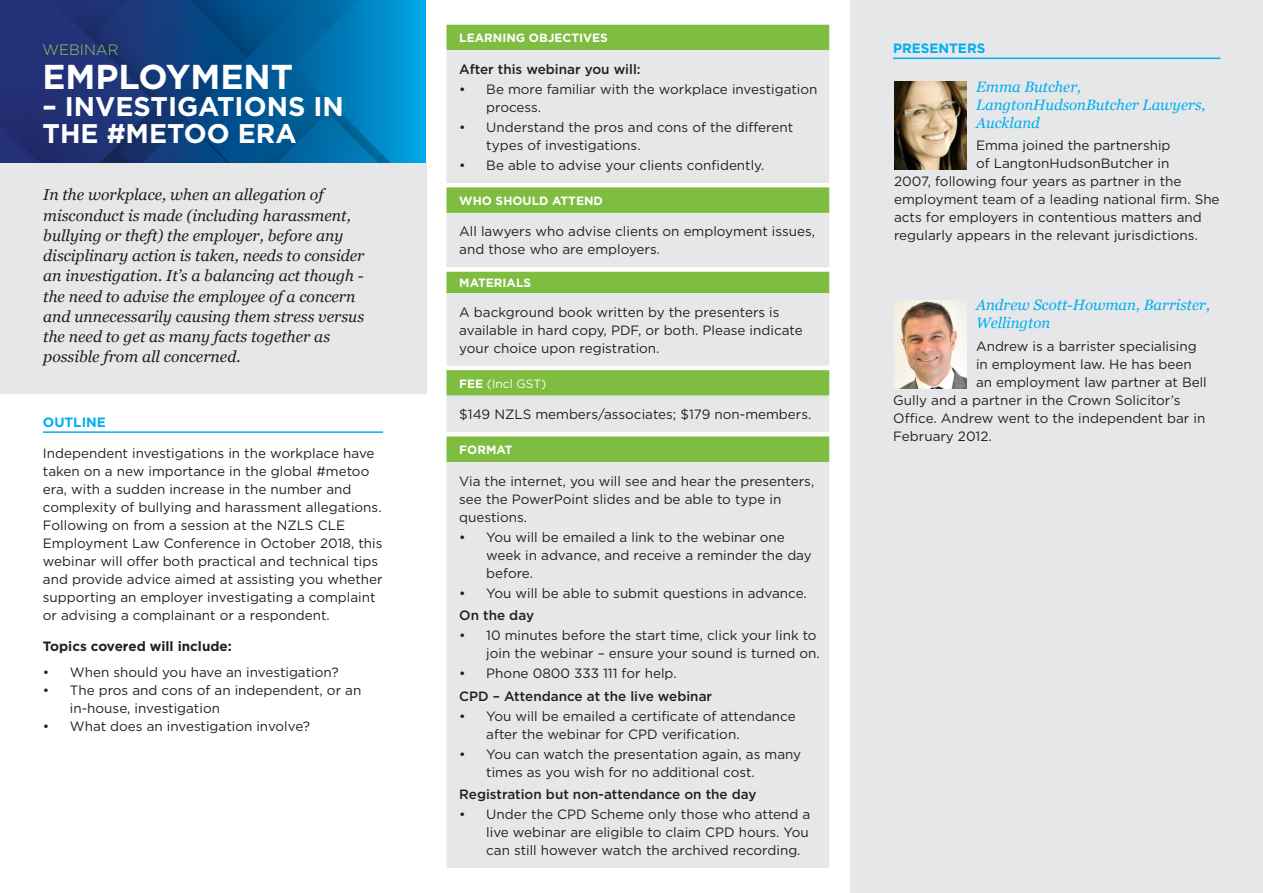
<style>
.page{position:relative;width:1263px;height:893px;background:#fff}
.page>*{position:absolute;margin:0;border:0;box-sizing:border-box;transform-origin:0 0}
.t1{font:700 34.5px "Gotham";color:#fff}
.t2{font:700 27px/27px "Gotham";color:#fff}
.Inside__Introduction{font:italic 15.75px/20.2px "Georgia";color:#231f20}
.Body_Copy{font:italic 15px/18px "Georgia";color:#00aeef}
.t3{font:300 15px "Gotham";color:#99c862}
.Body_Copy-2{font:13.5px/18px "Gotham";color:#231f20}
.Inside__Text{font:13.5px/18px "Gotham";color:#231f20}
.Inside__Text-2{font:500 13.5px "Gotham";color:#231f20}
.Body_Copy-3{font:700 13.5px "Gotham";color:#231f20}
.Body_Highlight{font:500 13.5px "Gotham";color:#231f20}
.Sub_Heading_01{font:700 13.5px "Gotham";color:#00aeef}
.Bullet_Point{font:500 13.5px "Gotham";color:#231f20}
.t4{font:700 12px "Gotham";color:#fff}
.t5{font:12px "Gotham";color:#fff}
.s1{font-weight:700}
</style>
<div class="page">
<div style="left:851px;top:0;width:412px;height:893px;background:#e6e7e9"></div>
<div style="left:0;top:162px;width:426px;height:231px;background:#e6e7e9"></div>
<img style="left:0;top:0;width:426px;height:162px">
<hr style="left:43px;top:431px;width:340px;height:2px;background:#00aeef">
<div style="left:446px;top:25px;width:383px;height:25px;background:#7fbd41"></div>
<svg style="left:446px;top:50px;width:383px;height:818px;background:#dae2d5"></svg>
<img style="left:894px;top:81px;width:72px;height:88px">
<img style="left:894px;top:300px;width:72px;height:88px">
<hr style="left:893px;top:58px;width:327px;height:1px;background:#00aeef">
<p class="t3" style="left:43px;top:40px;width:78px">WEBINAR</p>
<p class="t1" style="left:43px;top:54px;width:252px">EMPLOYMENT</p>
<p class="t2" style="left:43px;top:93px;width:303px">– INVESTIGATIONS IN<br>THE #METOO ERA</p>
<p class="Inside__Introduction" style="left:43px;top:185px;width:323px">In the workplace, when an allegation of misconduct is made (including harassment, bullying or theft) the employer, before any disciplinary action is taken, needs to consider an investigation. It’s a balancing act though - the need to advise the employee of a concern and unnecessarily causing them stress versus the need to get as many facts together as possible from all concerned.</p>
<p class="Sub_Heading_01" style="left:43px;top:413px;width:65px">OUTLINE</p>
<p class="Body_Copy-2" style="left:43px;top:444px;width:341px">Independent investigations in the workplace have taken on a new importance in the global #metoo era, with a sudden increase in the number and complexity of bullying and harassment allegations.<br>Following on from a session at the NZLS CLE Employment Law Conference in October 2018, this webinar will offer both practical and technical tips and provide advice aimed at assisting you whether supporting an employer investigating a complaint or advising a complainant or a respondent.</p>
<p class="Body_Copy-3" style="left:43px;top:637px;width:190px">Topics covered will include:</p>
<p class="Body_Copy-2" style="left:43px;top:663px;width:297px">• When should you have an investigation?</p>
<p class="Body_Copy-2" style="left:70px;top:681px;width:293px;text-indent:-27px">• The pros and cons of an independent, or an in-house, investigation</p>
<p class="Body_Copy-2" style="left:43px;top:717px;width:269px">• What does an investigation involve?</p>
<p class="t4" style="left:459px;top:30px;width:150px">LEARNING OBJECTIVES</p>
<p class="Body_Highlight" style="left:459px;top:60px;width:183px">After this webinar you will:</p>
<p class="Body_Copy-2" style="left:486px;top:80px;width:333px;text-indent:-27px">• Be more familiar with the workplace investigation process.</p>
<p class="Body_Copy-2" style="left:486px;top:118px;width:308px;text-indent:-27px">• Understand the pros and cons of the different types of investigations.</p>
<p class="Body_Copy-2" style="left:459px;top:156px;width:307px">• Be able to advise your clients confidently.</p>
<p class="t4" style="left:459px;top:193px;width:145px">WHO SHOULD ATTEND</p>
<p class="Body_Copy-2" style="left:459px;top:222px;width:357px">All lawyers who advise clients on employment issues, and those who are employers.</p>
<p class="t4" style="left:459px;top:275px;width:73px">MATERIALS</p>
<p class="Body_Copy-2" style="left:459px;top:303px;width:345px">A background book written by the presenters is available in hard copy, PDF, or both. Please indicate your choice upon registration.</p>
<p class="t5" style="left:459px;top:376px;width:89px"><span class="s1">FEE</span> (Incl GST)</p>
<p class="Body_Copy-2" style="left:459px;top:405px;width:354px">$149 NZLS members/associates; $179 non-members.</p>
<p class="t4" style="left:459px;top:442px;width:55px">FORMAT</p>
<p class="Inside__Text" style="left:459px;top:471px;width:357px">Via the internet, you will see and hear the presenters, see the PowerPoint slides and be able to type in questions.</p>
<p class="Body_Copy-2" style="left:486px;top:528px;width:327px;text-indent:-27px">• You will be emailed a link to the webinar one week in advance, and receive a reminder the day before.</p>
<p class="Body_Copy-2" style="left:459px;top:584px;width:349px">• You will be able to submit questions in advance.</p>
<p class="Bullet_Point" style="left:459px;top:606px;width:76px">On the day</p>
<p class="Body_Copy-2" style="left:459px;top:626px;width:362px;text-align:right">• 10 minutes before the start time, click your link to join the webinar – ensure your sound is turned on.</p>
<p class="Body_Copy-2" style="left:459px;top:664px;width:219px">• Phone 0800 333 111 for help.</p>
<p class="Inside__Text-2" style="left:459px;top:687px;width:254px">CPD – Attendance at the live webinar</p>
<p class="Body_Copy-2" style="left:486px;top:707px;width:311px;text-indent:-27px">• You will be emailed a certificate of attendance after the webinar for CPD verification.</p>
<p class="Body_Copy-2" style="left:486px;top:745px;width:316px;text-indent:-27px">• You can watch the presentation again, as many times as you wish for no additional cost.</p>
<p class="Inside__Text-2" style="left:459px;top:785px;width:299px">Registration but non-attendance on the day</p>
<p class="Body_Copy-2" style="left:486px;top:805px;width:326px;text-indent:-27px">• Under the CPD Scheme only those who attend a live webinar are eligible to claim CPD hours. You can still however watch the archived recording.</p>
<p class="Sub_Heading_01" style="left:893px;top:40px;width:94px">PRESENTERS</p>
<p class="Body_Copy" style="left:976px;top:78px;width:231px">Emma Butcher,<br>LangtonHudsonButcher Lawyers,<br>Auckland</p>
<p class="Body_Copy-2" style="left:976px;top:136px;width:196px">Emma joined the partnership</p>
<p class="Body_Copy-2" style="left:976px;top:154px;width:195px">of LangtonHudsonButcher in</p>
<p class="Body_Copy-2" style="left:894px;top:172px;width:289px">2007, following four years as partner in the</p>
<p class="Body_Copy-2" style="left:894px;top:190px;width:327px">employment team of a leading national firm. She</p>
<p class="Body_Copy-2" style="left:894px;top:208px;width:309px">acts for employers in contentious matters and</p>
<p class="Body_Copy-2" style="left:894px;top:226px;width:305px">regularly appears in the relevant jurisdictions.</p>
<p class="Body_Copy" style="left:976px;top:296px;width:236px">Andrew Scott-Howman, Barrister,<br>Wellington</p>
<p class="Body_Copy-2" style="left:976px;top:337px;width:222px">Andrew is a barrister specialising</p>
<p class="Body_Copy-2" style="left:976px;top:355px;width:217px">in employment law. He has been</p>
<p class="Body_Copy-2" style="left:976px;top:373px;width:232px">an employment law partner at Bell</p>
<p class="Body_Copy-2" style="left:893px;top:391px;width:289px">Gully and a partner in the Crown Solicitor’s</p>
<p class="Body_Copy-2" style="left:893px;top:409px;width:314px">Office. Andrew went to the independent bar in</p>
<p class="Body_Copy-2" style="left:893px;top:427px;width:100px">February 2012.</p>
</div>
